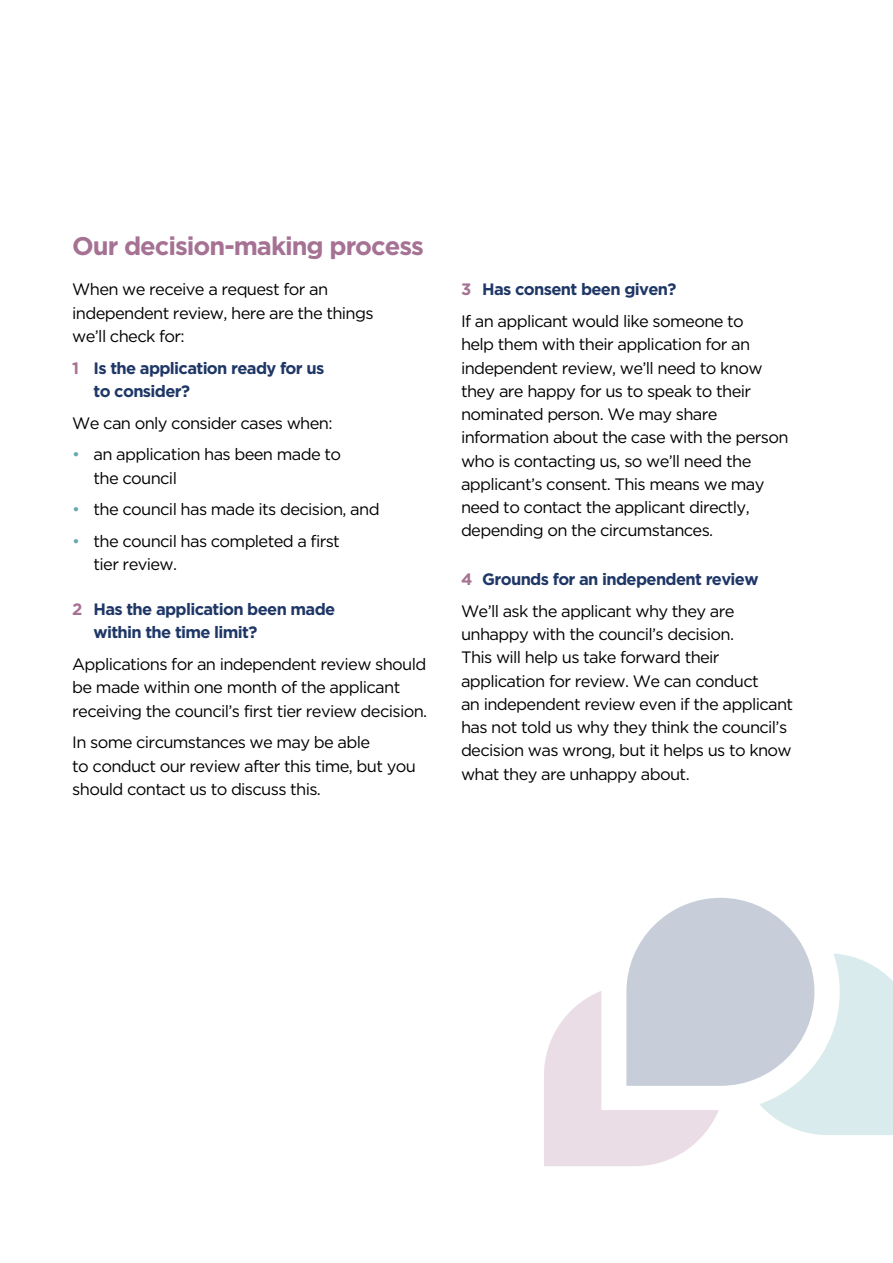
<style>
.page{position:relative;width:893px;height:1263px;background:#fff}
.page>*{position:absolute;margin:0;border:0;box-sizing:border-box;transform-origin:0 0}
.t1{font:700 25.5px "Gotham";letter-spacing:-.04em;color:#a67294}
.t2{font:16.5px/23.2px "Gotham";letter-spacing:-.04em;color:#000}
.t3{font:700 16.5px/23.2px "Gotham";letter-spacing:-.04em;color:#1f3767}
.s1{color:#a67294}
.s2{color:#67a9b5}
.s3{font-weight:700;color:#a67294}
.s4{font-weight:700;color:#1f3767}
</style>
<div class="page">
<svg style="left:544px;top:898px;width:349px;height:268px"></svg>
<h1 class="t1" style="left:72px;top:229px;width:353px">Our decision-making process</h1>
<p class="t2" style="left:72px;top:278px;width:303px">When we receive a request for an independent review, here are the things we’ll check for:</p>
<p class="t3" style="left:94px;top:356px;width:232px;text-indent:-21px"><span class="s1">1</span> Is the application ready for us to consider?</p>
<p class="t2" style="left:72px;top:411px;width:262px">We can only consider cases when:</p>
<p class="t2" style="left:94px;top:443px;width:249px;text-indent:-21px"><span class="s2">•</span> an application has been made to the council</p>
<p class="t2" style="left:72px;top:498px;width:309px"><span class="s2">•</span> the council has made its decision, and</p>
<p class="t2" style="left:94px;top:529px;width:248px;text-indent:-21px"><span class="s2">•</span> the council has completed a first tier review.</p>
<p class="t3" style="left:94px;top:597px;width:243px;text-indent:-21px"><span class="s1">2</span> Has the application been made within the time limit?</p>
<p class="t2" style="left:72px;top:652px;width:356px">Applications for an independent review should be made within one month of the applicant receiving the council’s first tier review decision.</p>
<p class="t2" style="left:72px;top:730px;width:345px">In some circumstances we may be able<br>to conduct our review after this time, but you should contact us to discuss this.</p>
<p class="t2" style="left:461px;top:273px;width:284px;line-height:31.8px"><span class="s3">3</span> <span class="s4">Has consent been given?<br></span>If an applicant would like someone to</p>
<p class="t2" style="left:461px;top:333px;width:329px">help them with their application for an independent review, we’ll need to know they are happy for us to speak to their nominated person. We may share information about the case with the person who is contacting us, so we’ll need the applicant’s consent. This means we may need to contact the applicant directly, depending on the circumstances.</p>
<p class="t2" style="left:461px;top:563px;width:299px;line-height:31.8px"><span class="s3">4</span> <span class="s4">Grounds for an independent review<br></span>We’ll ask the applicant why they are</p>
<p class="t2" style="left:461px;top:622px;width:334px">unhappy with the council’s decision.<br>This will help us take forward their application for review. We can conduct<br>an independent review even if the applicant has not told us why they think the council’s decision was wrong, but it helps us to know what they are unhappy about.</p>
</div>
